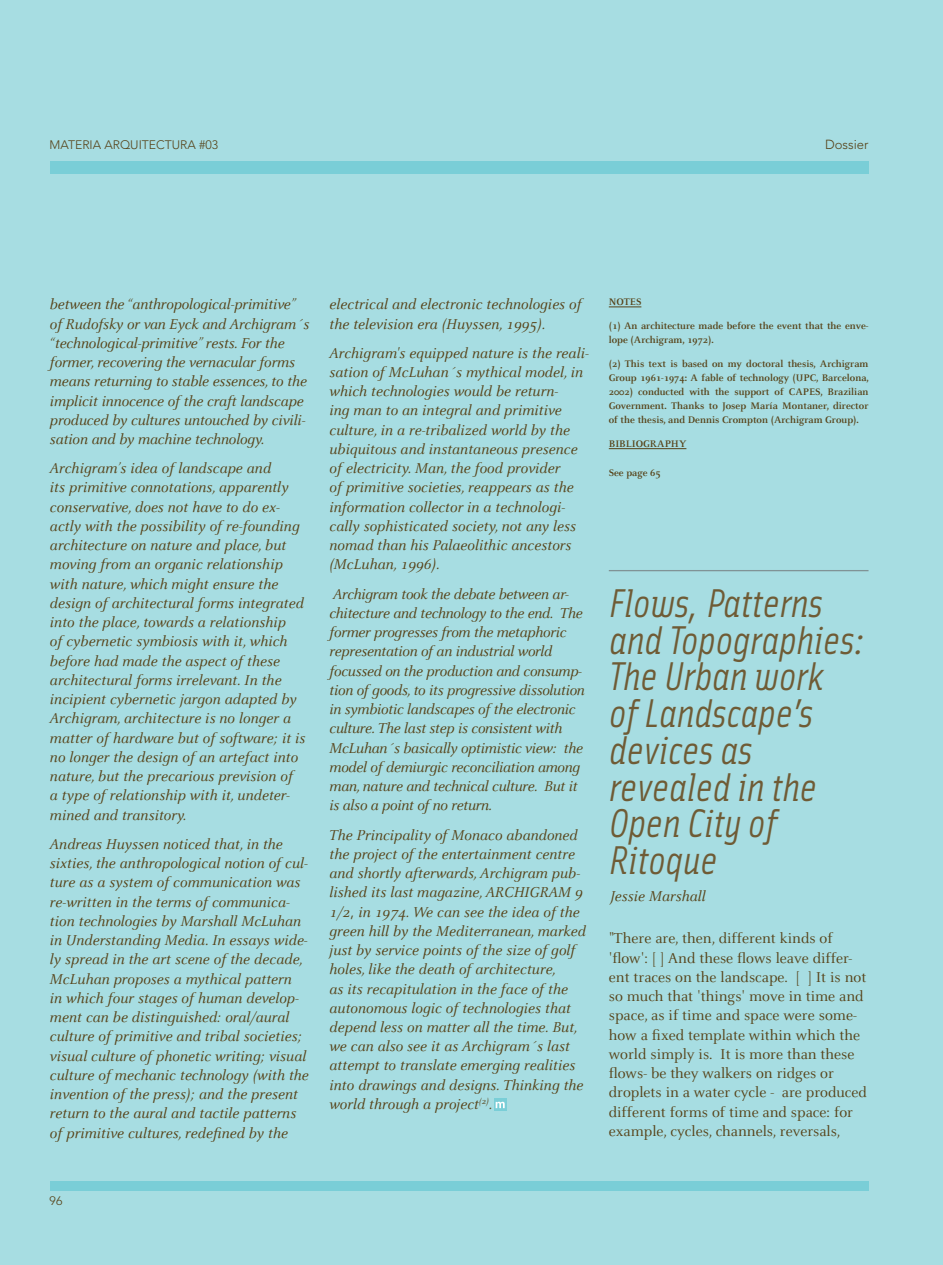
<style>
.page{position:relative;width:943px;height:1265px;background:#a7dde2}
.page>*{position:absolute;margin:0;border:0;box-sizing:border-box;transform-origin:0 0}
.t1{font:italic 40.25px/36.8px "Solex Regular Lining";letter-spacing:-.005em;color:#6f5b35}
.t2{font:italic 15.75px/19.2px "Celeste";color:#574319}
.t3{font:italic 15.75px/19.2px "Celeste";letter-spacing:-.02em;color:#574319}
.t4{font:15.75px/19.2px "Celeste";color:#574319}
.t5{font:300 13.12px "Avenir LT Std";color:#574319}
.t6{font:300 12.25px "Avenir LT Std";color:#574319}
.t7{font:700 10.5px/14px "Celeste";color:#574319}
.s1{font-family:"Avenir LT Std";font-weight:300;font-style:normal}
</style>
<div class="page">
<div style="left:50px;top:1181px;width:818px;height:10px;background:#7aced7"></div>
<div style="left:50px;top:161px;width:818px;height:12px;background:#7aced7"></div>
<svg style="left:494px;top:1099px;width:12px;height:12px"></svg>
<svg style="left:495px;top:1102px;width:9px;height:6px"></svg>
<hr style="left:609px;top:307px;width:32px;height:1px;background:#574319">
<hr style="left:609px;top:448px;width:77px;height:1px;background:#574319">
<hr style="left:609px;top:570px;width:259px;height:1px;background:#6d6e71">
<p class="t6" style="left:50px;top:138px;width:170px">MATERIA ARQUITECTURA #03</p>
<p class="t5" style="left:825px;top:137px;width:45px">Dossier</p>
<p class="t2" style="left:50px;top:295px;width:261px">between the “anthropological-primitive” of Rudofsky or van Eyck and Archigram´s “technological-primitive” rests. For the former, recovering the vernacular forms means returning to stable essences, to the implicit innocence of the craft landscape produced by cultures untouched by civili&shy;sation and by machine technology.</p>
<p class="t2" style="left:50px;top:459px;width:257px">Archigram’s idea of landscape and<br>its primitive connotations, apparently conservative, does not have to do ex&shy;actly with the possibility of re-founding architecture on nature and place, but moving from an organic relationship with nature, which might ensure the design of architectural forms integrated into the place, towards a relationship<br>of cybernetic symbiosis with it, which before had made the aspect of these architectural forms irrelevant. In the incipient cybernetic jargon adapted by Archigram, architecture is no longer a matter of hardware but of software; it is no longer the design of an artefact into nature, but the precarious prevision of<br>a type of relationship with it, undeter&shy;mined and transitory.</p>
<p class="t2" style="left:50px;top:835px;width:260px">Andreas Huyssen noticed that, in the sixties, the anthropological notion of cul&shy;ture as a system of communication was re-written in the terms of communica&shy;tion technologies by Marshall McLuhan in Understanding Media. In essays wide&shy;ly spread in the art scene of the decade, McLuhan proposes a mythical pattern<br>in which four stages of human develop&shy;ment can be distinguished: oral/aural culture of primitive and tribal societies; visual culture of phonetic writing; visual culture of mechanic technology (with the invention of the press); and the present return to the aural and tactile patterns of primitive cultures, redefined by the</p>
<p class="t2" style="left:329px;top:295px;width:254px">electrical and electronic technologies of the television era (Huyssen, 1995).</p>
<p class="t2" style="left:329px;top:344px;width:261px">Archigram's equipped nature is the reali&shy;sation of McLuhan´s mythical model, in which technologies would be return-<br>ing man to an integral and primitive culture, in a re-tribalized world by the ubiquitous and instantaneous presence of electricity. Man, the food provider<br>of primitive societies, reappears as the information collector in a technologi&shy;cally sophisticated society, not any less nomad than his Palaeolithic ancestors (McLuhan, 1996).</p>
<p class="t3" style="left:329px;top:585px;width:257px">Archigram took the debate between ar&shy;chitecture and technology to the end. The former progresses from the metaphoric representation of an industrial world focussed on the production and consump&shy;tion of goods, to its progressive dissolution in symbiotic landscapes of the electronic culture. The last step is consistent with McLuhan´s basically optimistic view: the model of demiurgic reconciliation among man, nature and technical culture. But it is also a point of no return.</p>
<p class="t2" style="left:329px;top:825px;width:258px">The Principality of Monaco abandoned the project of the entertainment centre and shortly afterwards, Archigram pub&shy;lished its last magazine, ARCHIGRAM 9<br>1/2<span class="s1">,</span> in 1974. We can see the idea of the green hill by the Mediterranean, marked just by service points of the size of golf holes, like the death of architecture,<br>as its recapitulation in the face of the autonomous logic of technologies that depend less on matter all the time. But, we can also see it as Archigram´s last attempt to translate emerging realities into drawings and designs. Thinking the world through a project<sup>(2)</sup>.</p>
<p class="t7" style="left:609px;top:295px;width:34px">NOTES</p>
<p class="t7" style="left:609px;top:319px;width:261px">(1) An architecture made before the event that the enve&shy;lope (Archigram, 1972).</p>
<p class="t7" style="left:609px;top:357px;width:261px;text-align:justify">(2) This text is based on my doctoral thesis, Archigram Group 1961-1974: A fable of technology (UPC, Barcelona, 2002) conducted with the support of CAPES, Brazilian Government. Thanks to Josep María Montaner, director of the thesis, and Dennis Crompton (Archigram Group).</p>
<p class="t7" style="left:609px;top:437px;width:79px">BIBLIOGRAPHY</p>
<p class="t7" style="left:609px;top:466px;width:53px">See page 65</p>
<h1 class="t1" style="left:609px;top:583px;width:258px">Flows, Patterns and Topographies:<br>The Urban work<br>of Landscape’s devices as revealed in the<br>Open City of<br>Ritoque</h1>
<p class="t2" style="left:610px;top:887px;width:97px">Jessie Marshall</p>
<p class="t4" style="left:609px;top:929px;width:260px">"There are, then, different kinds of 'flow': [ ] And these flows leave differ&shy;ent traces on the landscape. [ ] It is not so much that 'things' move in time and space, as if time and space were some&shy;how a fixed template within which the world simply is. It is more than these flows- be they walkers on ridges or droplets in a water cycle - are produced different forms of time and space: for example, cycles, channels, reversals,</p>
<p class="t6" style="left:50px;top:1194px;width:14px">96</p>
</div>
